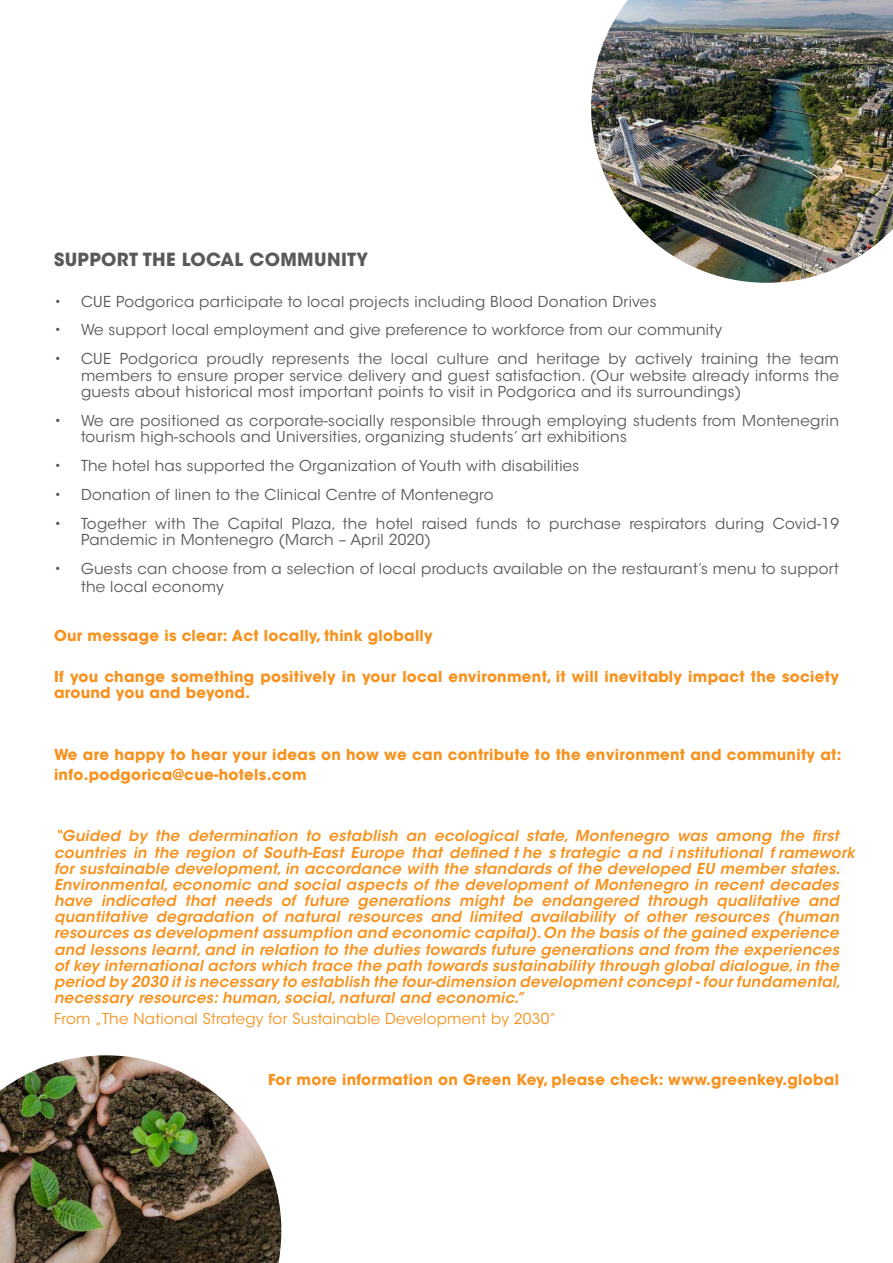
<style>
.page{position:relative;width:893px;height:1263px;background:#fff}
.page>*{position:absolute;margin:0;border:0;box-sizing:border-box;transform-origin:0 0}
.t1{font:700 18px "ITC Avant Garde Std";letter-spacing:.02em;color:#58595b}
.t2{font:italic 600 15px/16.2px "ITC Avant Garde Std";letter-spacing:.02em;color:#f7921e}
.t3{font:15px/16.2px "ITC Avant Garde Std";letter-spacing:.02em;color:#58595b}
.t4{font:700 15px/16.2px "ITC Avant Garde Std";letter-spacing:.02em;color:#f7921e}
.t5{font:15px "ITC Avant Garde Std";letter-spacing:.02em;color:#f7921e}
</style>
<div class="page">
<img style="left:591px;top:0;width:302px;height:283px">
<img style="left:0;top:1055px;width:281px;height:208px">
<p class="t1" style="left:54px;top:247px;width:316px">SUPPORT THE LOCAL COMMUNITY</p>
<p class="t3" style="left:54px;top:293px;width:604px">• CUE Podgorica participate to local projects including Blood Donation Drives</p>
<p class="t3" style="left:54px;top:322px;width:670px">• We support local employment and give preference to workforce from our community</p>
<p class="t3" style="left:81px;top:351px;width:759px;text-align:justify;text-indent:-27px">• CUE Podgorica proudly represents the local culture and heritage by actively training the team members to ensure proper service delivery and guest satisfaction. (Our website already informs the guests about historical most important points to visit in Podgorica and its surroundings)</p>
<p class="t3" style="left:81px;top:412px;width:759px;text-indent:-27px">• We are positioned as corporate-socially responsible through employing students from Montenegrin tourism high-schools and Universities, organizing students’ art exhibitions</p>
<p class="t3" style="left:54px;top:458px;width:527px">• The hotel has supported the Organization of Youth with disabilities</p>
<p class="t3" style="left:54px;top:486px;width:441px">• Donation of linen to the Clinical Centre of Montenegro</p>
<p class="t3" style="left:81px;top:515px;width:759px;text-indent:-27px">• Together with The Capital Plaza, the hotel raised funds to purchase respirators during Covid-19<br>Pandemic in Montenegro (March – April 2020)</p>
<p class="t3" style="left:81px;top:560px;width:759px;line-height:17.9px;text-indent:-27px">• Guests can choose from a selection of local products available on the restaurant’s menu to support the local economy</p>
<p class="t4" style="left:54px;top:627px;width:380px">Our message is clear: Act locally, think globally</p>
<p class="t4" style="left:54px;top:668px;width:786px">If you change something positively in your local environment, it will inevitably impact the society around you and beyond.</p>
<p class="t4" style="left:54px;top:744px;width:789px;line-height:20.4px">We are happy to hear your ideas on how we can contribute to the environment and community at: info.podgorica@cue-hotels.com</p>
<p class="t2" style="left:54px;top:828px;width:802px">“Guided by the determination to establish an ecological state, Montenegro was among the first countries in the region of South-East Europe that defined t he s trategic a nd i nstitutional f ramework for sustainable development, in accordance with the standards of the developed EU member states.<br>Environmental, economic and social aspects of the development of Montenegro in recent decades have indicated that needs of future generations might be endangered through qualitative and quantitative degradation of natural resources and limited availability of other resources (human resources as development assumption and economic capital). On the basis of the gained experience and lessons learnt, and in relation to the duties towards future generations and from the experiences of key international actors which trace the path towards sustainability through global dialogue, in the period by 2030 it is necessary to establish the four-dimension development concept - four fundamental, necessary resources: human, social, natural and economic.”</p>
<p class="t5" style="left:54px;top:1009px;width:504px">From „The National Strategy for Sustainable Development by 2030”</p>
<p class="t4" style="left:268px;top:1071px;width:572px">For more information on Green Key, please check: www.greenkey.global</p>
</div>
